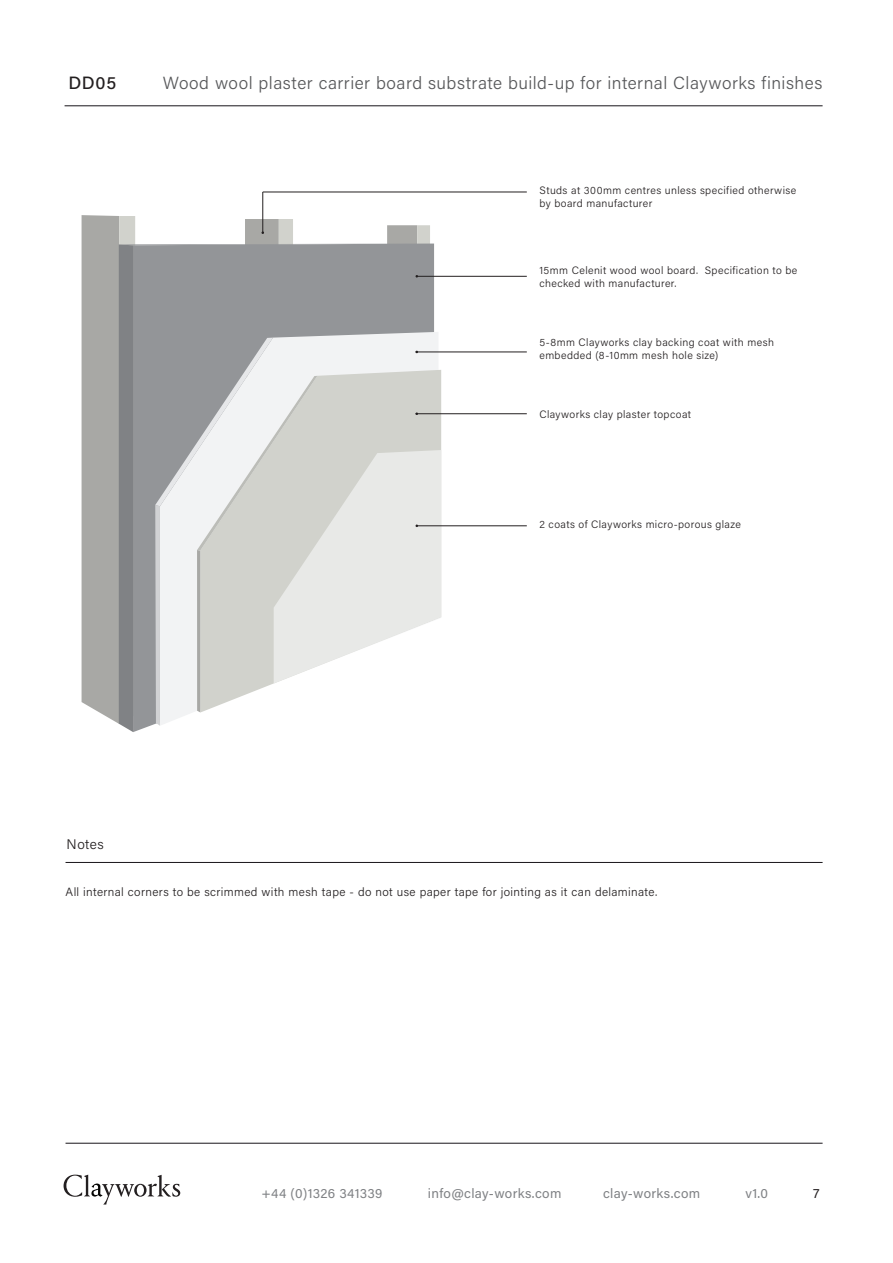
<style>
.page{position:relative;width:893px;height:1263px;background:#fff}
.page>*{position:absolute;margin:0;border:0;box-sizing:border-box;transform-origin:0 0}
.t1{font:500 17.85px "Acumin Pro";color:#231f20}
.t2{font:300 17.55px "Acumin Pro";letter-spacing:.03em;color:#57585a}
.t3{font:300 13.95px "Acumin Pro";letter-spacing:.035em;color:#231f20}
.t4{font:13.5px "Acumin Pro";letter-spacing:.02em;color:#808285}
.t5{font:13.5px "Acumin Pro";color:#231f20}
.t6{font:300 11.85px "Acumin Pro";letter-spacing:.03em;color:#231f20}
.t7{font:300 10.65px/12.9px "Acumin Pro";letter-spacing:.035em;color:#231f20}
</style>
<div class="page">
<svg style="left:64px;top:1175px;width:116px;height:29px"></svg>
<hr style="left:66px;top:862px;width:757px;height:1px;background:#18151a">
<hr style="left:66px;top:1143px;width:757px;height:1px;background:#18151a">
<hr style="left:65px;top:106px;width:758px;height:1px;background:#18151a">
<hr style="left:416px;top:352px;width:111px;height:1px;background:#231f20">
<hr style="left:416px;top:413px;width:111px;height:1px;background:#231f20">
<hr style="left:263px;top:192px;width:264px;height:1px;background:#231f20">
<hr style="left:263px;top:192px;width:1px;height:41px;background:#231f20">
<hr style="left:417px;top:276px;width:110px;height:1px;background:#231f20">
<hr style="left:417px;top:525px;width:110px;height:1px;background:#231f20">
<svg style="left:82px;top:215px;width:359px;height:517px"></svg>
<p class="t1" style="left:68px;top:70px;width:49px">DD05</p>
<p class="t2" style="left:163px;top:71px;width:661px">Wood wool plaster carrier board substrate build-up for internal Clayworks finishes</p>
<p class="t7" style="left:539px;top:184px;width:258px">Studs at 300mm centres unless specified otherwise by board manufacturer</p>
<p class="t7" style="left:539px;top:264px;width:259px">15mm Celenit wood wool board. Specification to be checked with manufacturer.</p>
<p class="t7" style="left:539px;top:335px;width:236px">5-8mm Clayworks clay backing coat with mesh embedded (8-10mm mesh hole size)</p>
<p class="t7" style="left:539px;top:407px;width:153px">Clayworks clay plaster topcoat</p>
<p class="t3" style="left:67px;top:834px;width:39px">Notes</p>
<p class="t7" style="left:539px;top:517px;width:203px">2 coats of Clayworks micro-porous glaze</p>
<p class="t6" style="left:66px;top:883px;width:593px">All internal corners to be scrimmed with mesh tape - do not use paper tape for jointing as it can delaminate.</p>
<p class="t4" style="left:261px;top:1184px;width:123px">+44 (0)1326 341339</p>
<p class="t4" style="left:428px;top:1184px;width:135px">info@clay-works.com</p>
<p class="t4" style="left:603px;top:1184px;width:99px">clay-works.com</p>
<p class="t4" style="left:746px;top:1184px;width:24px">v1.0</p>
<p class="t5" style="left:813px;top:1184px;width:8px">7</p>
</div>
